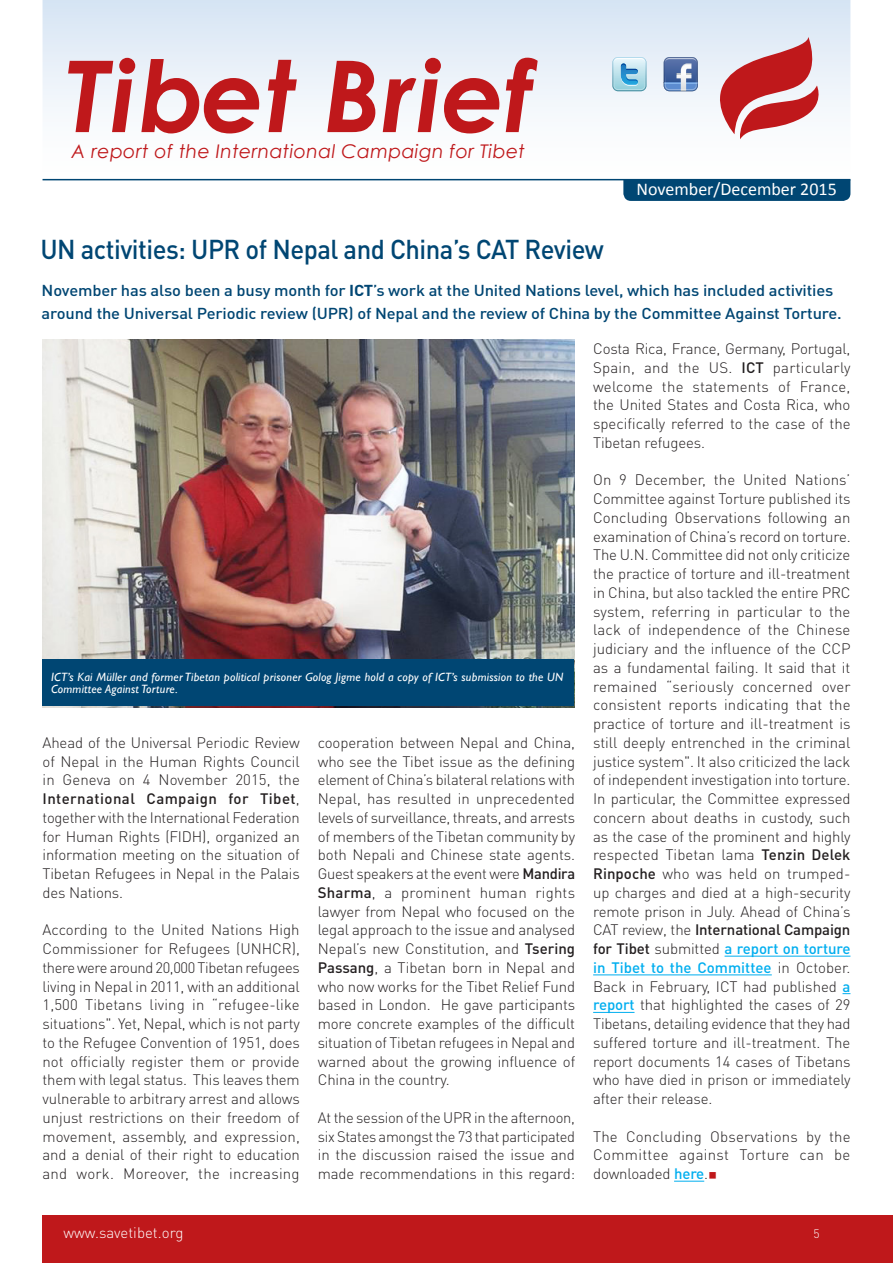
<style>
.page{position:relative;width:893px;height:1263px;background:#fff}
.page>*{position:absolute;margin:0;border:0;box-sizing:border-box;transform-origin:0 0}
.t1{font:italic 700 99.3px "Century Gothic";letter-spacing:.02em;color:#bf181b}
._01_-_Titre{font:500 27px "DIN Pro";letter-spacing:-.02em;color:#004673;scale:.95 1}
.t2{font:italic 18.9px "Century Gothic";letter-spacing:.02em;color:#bf181b}
.t3{font:18px "Calibri";color:#fff}
._01_-_Titre-2{font:500 15.6px/22.5px "DIN Pro";letter-spacing:-.01em;color:#004673;scale:1.05 1}
._03_-_Texte_courante{font:300 15px/18.8px "DIN Pro";letter-spacing:-.01em;color:#231f20;text-align:justify}
.t4{font:300 15px "DIN Pro";color:#fff}
._03_-_Texte_courante-2{font:italic 12px/12.8px "Gill Sans";letter-spacing:.02em;color:#fff}
.t5{font:300 12px "DIN Pro";color:#fff}
.s1{font-weight:700}
.s2{font-weight:500}
.s3{font-weight:500;color:#00aeef}
.s4{font-family:"Minion Pro";font-weight:400;font-size:22.5px;color:#bf181b}
</style>
<div class="page">
<svg style="left:43px;top:0;width:807px;height:179px"></svg>
<hr style="left:43px;top:179px;width:807px;height:1px;background:#004673">
<div style="left:623px;top:180px;width:227px;height:21px;background:#004673"></div>
<div style="left:43px;top:1215px;width:850px;height:48px;background:#bf181b"></div>
<svg style="left:612px;top:57px;width:34px;height:34px"></svg>
<svg style="left:664px;top:57px;width:34px;height:34px"></svg>
<svg style="left:719px;top:37px;width:107px;height:102px"></svg>
<hr style="left:724px;top:956px;width:126px;height:1px;background:#00aeef">
<hr style="left:593px;top:974px;width:179px;height:1px;background:#00aeef">
<hr style="left:593px;top:1012px;width:41px;height:1px;background:#00aeef">
<hr style="left:674px;top:1181px;width:30px;height:1px;background:#00aeef">
<img style="left:43px;top:339px;width:531px;height:368px">
<div style="left:43px;top:660px;width:531px;height:46px;background:#004673"></div>
<h1 class="t1" style="left:66px;top:32px;width:468px">Tibet Brief</h1>
<p class="t2" style="left:72px;top:140px;width:455px">A report of the International Campaign for Tibet</p>
<p class="t3" style="left:636px;top:178px;width:202px">November/December 2015</p>
<p class="_01_-_Titre" style="left:40px;top:231px;width:595px">UN activities: UPR of Nepal and China’s CAT Review</p>
<p class="_01_-_Titre-2" style="left:42px;top:279px;width:764px">November has also been a busy month for <span class="s1">ICT</span>’s work at the United Nations level, which has included activities around the Universal Periodic review (UPR) of Nepal and the review of China by the Committee Against Torture.</p>
<p class="_03_-_Texte_courante-2" style="left:51px;top:670px;width:514px">ICT’s Kai Müller and former Tibetan political prisoner Golog Jigme hold a copy of ICT’s submission to the UN<br>Committee Against Torture.</p>
<p class="_03_-_Texte_courante" style="left:43px;top:732px;width:259px">Ahead of the Universal Periodic Review of Nepal in the Human Rights Council in Geneva on 4 November 2015, the <span class="s2">International Campaign for Tibet</span>, together with the International Federation for Human Rights (FIDH), organized an information meeting on the situation of Tibetan Refugees in Nepal in the Palais des Nations.</p>
<p class="_03_-_Texte_courante" style="left:43px;top:920px;width:259px">According to the United Nations High Commissioner for Refugees (UNHCR), there were around 20,000 Tibetan refugees living in Nepal in 2011, with an additional 1,500 Tibetans living in “refugee-like situations". Yet, Nepal, which is not party to the Refugee Convention of 1951, does not officially register them or provide them with legal status. This leaves them vulnerable to arbitrary arrest and allows unjust restrictions on their freedom of movement, assembly, and expression, and a denial of their right to education and work. Moreover, the increasing</p>
<p class="_03_-_Texte_courante" style="left:318px;top:732px;width:259px">cooperation between Nepal and China, who see the Tibet issue as the defining element of China’s bilateral relations with Nepal, has resulted in unprecedented levels of surveillance, threats, and arrests of members of the Tibetan community by both Nepali and Chinese state agents.<br>Guest speakers at the event were <span class="s2">Mandira Sharma</span>, a prominent human rights lawyer from Nepal who focused on the legal approach to the issue and analysed Nepal’s new Constitution, and <span class="s2">Tsering Passang</span>, a Tibetan born in Nepal and who now works for the Tibet Relief Fund based in London. He gave participants more concrete examples of the difficult situation of Tibetan refugees in Nepal and warned about the growing influence of China in the country.</p>
<p class="_03_-_Texte_courante" style="left:318px;top:1107px;width:259px">At the session of the UPR in the afternoon, six States amongst the 73 that participated in the discussion raised the issue and made recommendations in this regard:</p>
<p class="_03_-_Texte_courante" style="left:593px;top:339px;width:259px">Costa Rica, France, Germany, Portugal, Spain, and the US. <span class="s2">ICT</span> particularly welcome the statements of France, the United States and Costa Rica, who specifically referred to the case of the Tibetan refugees.</p>
<p class="_03_-_Texte_courante" style="left:593px;top:470px;width:259px">On 9 December, the United Nations’ Committee against Torture published its Concluding Observations following an examination of China’s record on torture.<br>The U.N. Committee did not only criticize the practice of torture and ill-treatment in China, but also tackled the entire PRC system, referring in particular to the lack of independence of the Chinese judiciary and the influence of the CCP as a fundamental failing. It said that it remained “seriously concerned over consistent reports indicating that the practice of torture and ill-treatment is still deeply entrenched in the criminal justice system". It also criticized the lack of independent investigation into torture.<br>In particular, the Committee expressed concern about deaths in custody, such as the case of the prominent and highly respected Tibetan lama <span class="s2">Tenzin Delek Rinpoche</span> who was held on trumped&shy;up charges and died at a high-security remote prison in July. Ahead of China’s CAT review, the <span class="s2">International Campaign for Tibet</span> submitted <span class="s3">a report on torture in Tibet to the Committee</span> in October.<br>Back in February, ICT had published <span class="s3">a report</span> that highlighted the cases of 29<br>Tibetans, detailing evidence that they had suffered torture and ill-treatment. The report documents 14 cases of Tibetans who have died in prison or immediately after their release.</p>
<p class="_03_-_Texte_courante" style="left:593px;top:1126px;width:259px">The Concluding Observations by the Committee against Torture can be downloaded <span class="s3">here</span>.<span class="s4">■</span></p>
<p class="t4" style="left:64px;top:1222px;width:121px">www.savetibet.org</p>
<p class="t5" style="left:813px;top:1225px;width:8px">5</p>
</div>
